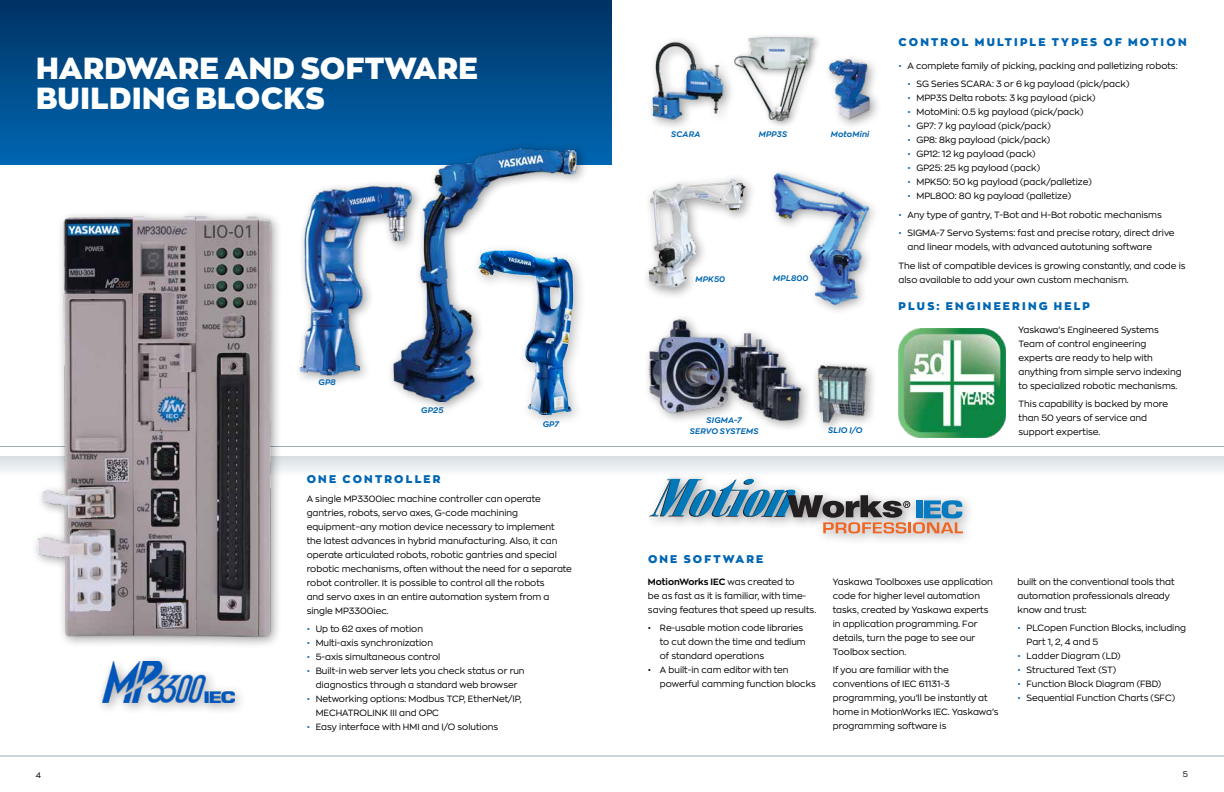
<style>
.page{position:relative;width:1224px;height:792px;background:#fff}
.page>*{position:absolute;margin:0;border:0;box-sizing:border-box;transform-origin:0 0}
.t1{font:900 30px/30px "Zona Pro";letter-spacing:.01em;color:#fff}
.t2{font:900 11px "Zona Pro";letter-spacing:.2em;color:#0066b3}
.t3{font:9px/14px "Zona Pro";color:#000}
.t4{font:italic 700 8px/11px "Zona Pro";letter-spacing:.025em;color:#0066b3;text-align:center}
.t5{font:8px "Zona Pro";color:#000}
.s1{color:#0066b3}
.s2{font-weight:700}
</style>
<div class="page">
<div style="left:0;top:0;width:612px;height:165px;background:linear-gradient(to bottom,#003263,#0067b3)"></div>
<div style="left:0;top:456px;width:1224px;height:57px;background:linear-gradient(to bottom,#e8ecef,#fff)"></div>
<hr style="left:0;top:446px;width:1224px;height:1px;background:#9eacb5">
<div style="left:96px;top:654px;width:151px;height:62px;background:#000;opacity:.4"></div>
<img style="left:102px;top:661px;width:133px;height:42px">
<div style="left:644px;top:472px;width:331px;height:74px;background:#000;opacity:.4"></div>
<svg style="left:649px;top:478px;width:313px;height:55px"></svg>
<img style="left:899px;top:329px;width:106px;height:108px">
<div style="left:294px;top:179px;width:130px;height:208px;background:#000;opacity:.4"></div>
<img style="left:295px;top:182px;width:91px;height:195px">
<div style="left:730px;top:33px;width:92px;height:96px;background:#000;opacity:.4"></div>
<img style="left:736px;top:37px;width:78px;height:84px">
<img style="left:648px;top:317px;width:158px;height:110px">
<div style="left:811px;top:359px;width:68px;height:75px;background:#000;opacity:.4"></div>
<img style="left:815px;top:364px;width:55px;height:63px">
<div style="left:31px;top:209px;width:252px;height:440px;background:#000;opacity:.4"></div>
<img style="left:37px;top:214px;width:234px;height:425px">
<div style="left:386px;top:141px;width:203px;height:273px;background:#000;opacity:.4"></div>
<img style="left:393px;top:148px;width:184px;height:254px">
<div style="left:642px;top:172px;width:116px;height:128px;background:#000;opacity:.4"></div>
<img style="left:650px;top:179px;width:82px;height:88px">
<img style="left:772px;top:172px;width:98px;height:134px">
<div style="left:472px;top:243px;width:114px;height:185px;background:#636466;opacity:.4"></div>
<img style="left:480px;top:251px;width:14px;height:13px">
<div style="left:646px;top:35px;width:90px;height:96px;background:#000;opacity:.4"></div>
<img style="left:649px;top:41px;width:77px;height:82px">
<div style="left:823px;top:53px;width:59px;height:78px;background:#000;opacity:.4"></div>
<img style="left:821px;top:55px;width:57px;height:67px">
<hr style="left:0;top:756px;width:1224px;height:1px;background:#9eacb5">
<h1 class="t1" style="left:36px;top:53px;width:443px">HARDWARE AND SOFTWARE<br>BUILDING BLOCKS</h1>
<p class="t4" style="left:319px;top:376px;width:19px">GP8</p>
<p class="t4" style="left:421px;top:404px;width:24px">GP25</p>
<p class="t4" style="left:543px;top:419px;width:18px">GP7</p>
<p class="t2" style="left:307px;top:472px;width:135px">ONE CONTROLLER</p>
<p class="t3" style="left:307px;top:491px;width:267px">A single MP3300iec machine controller can operate gantries, robots, servo axes, G-code machining equipment–any motion device necessary to implement<br>the latest advances in hybrid manufacturing. Also, it can operate articulated robots, robotic gantries and special robotic mechanisms, often without the need for a separate robot controller. It is possible to control all the robots<br>and servo axes in an entire automation system from a single MP3300iec.</p>
<p class="t3" style="left:307px;top:622px;width:118px"><span class="s1">•</span> Up to 62 axes of motion</p>
<p class="t3" style="left:307px;top:636px;width:128px"><span class="s1">•</span> Multi-axis synchronization</p>
<p class="t3" style="left:307px;top:650px;width:135px"><span class="s1">•</span> 5-axis simultaneous control</p>
<p class="t3" style="left:307px;top:664px;width:219px;text-align:center"><span class="s1">•</span> Built-in web server lets you check status or run diagnostics through a standard web browser</p>
<p class="t3" style="left:316px;top:692px;width:207px;text-indent:-9px"><span class="s1">•</span> Networking options: Modbus TCP, EtherNet/IP,<br>MECHATROLINK III and OPC</p>
<p class="t3" style="left:307px;top:720px;width:193px"><span class="s1">•</span> Easy interface with HMI and I/O solutions</p>
<p class="t4" style="left:671px;top:128px;width:31px">SCARA</p>
<p class="t4" style="left:831px;top:128px;width:40px">MotoMini</p>
<p class="t4" style="left:759px;top:128px;width:30px">MPP3S</p>
<p class="t4" style="left:696px;top:273px;width:31px">MPK50</p>
<p class="t4" style="left:773px;top:272px;width:37px">MPL800</p>
<p class="t4" style="left:690px;top:415px;width:70px">SIGMA-7<br>SERVO SYSTEMS</p>
<p class="t4" style="left:828px;top:425px;width:36px">SLIO I/O</p>
<p class="t2" style="left:899px;top:34px;width:290px">CONTROL MULTIPLE TYPES OF MOTION</p>
<p class="t3" style="left:899px;top:58px;width:281px"><span class="s1">•</span> A complete family of picking, packing and palletizing robots:</p>
<p class="t3" style="left:908px;top:77px;width:223px"><span class="s1">•</span> SG Series SCARA: 3 or 6 kg payload (pick/pack)</p>
<p class="t3" style="left:908px;top:91px;width:190px"><span class="s1">•</span> MPP3S Delta robots: 3 kg payload (pick)</p>
<p class="t3" style="left:908px;top:105px;width:177px"><span class="s1">•</span> MotoMini: 0.5 kg payload (pick/pack)</p>
<p class="t3" style="left:908px;top:119px;width:145px"><span class="s1">•</span> GP7: 7 kg payload (pick/pack)</p>
<p class="t3" style="left:908px;top:133px;width:144px"><span class="s1">•</span> GP8: 8kg payload (pick/pack)</p>
<p class="t3" style="left:908px;top:147px;width:130px"><span class="s1">•</span> GP12: 12 kg payload (pack)</p>
<p class="t3" style="left:908px;top:161px;width:134px"><span class="s1">•</span> GP25: 25 kg payload (pack)</p>
<p class="t3" style="left:908px;top:175px;width:186px"><span class="s1">•</span> MPK50: 50 kg payload (pack/palletize)</p>
<p class="t3" style="left:908px;top:189px;width:165px"><span class="s1">•</span> MPL800: 80 kg payload (palletize)</p>
<p class="t3" style="left:899px;top:207px;width:265px"><span class="s1">•</span> Any type of gantry, T-Bot and H-Bot robotic mechanisms</p>
<p class="t3" style="left:908px;top:226px;width:269px;text-indent:-9px"><span class="s1">•</span> SIGMA-7 Servo Systems: fast and precise rotary, direct drive and linear models, with advanced autotuning software</p>
<p class="t3" style="left:899px;top:258px;width:289px">The list of compatible devices is growing constantly, and code is also available to add your own custom mechanism.</p>
<p class="t2" style="left:899px;top:298px;width:193px">PLUS: ENGINEERING HELP</p>
<p class="t3" style="left:1019px;top:322px;width:165px">Yaskawa’s Engineered Systems<br>Team of control engineering experts are ready to help with anything from simple servo indexing to specialized robotic mechanisms.</p>
<p class="t3" style="left:1019px;top:397px;width:151px">This capability is backed by more than 50 years of service and support expertise.</p>
<p class="t2" style="left:648px;top:551px;width:117px">ONE SOFTWARE</p>
<p class="t3" style="left:648px;top:574px;width:170px"><span class="s2">MotionWorks IEC</span> was created to<br>be as fast as it is familiar, with time&shy;saving features that speed up results.</p>
<p class="t3" style="left:660px;top:621px;width:147px;text-indent:-12px">• Re-usable motion code libraries to cut down the time and tedium of standard operations</p>
<p class="t3" style="left:660px;top:663px;width:157px;text-indent:-12px">• A built-in cam editor with ten powerful camming function blocks</p>
<p class="t3" style="left:833px;top:574px;width:162px">Yaskawa Toolboxes use application code for higher level automation tasks, created by Yaskawa experts in application programming. For details, turn the page to see our<br>Toolbox section.</p>
<p class="t3" style="left:833px;top:663px;width:167px">If you are familiar with the conventions of IEC 61131-3 programming, you’ll be instantly at home in MotionWorks IEC. Yaskawa’s programming software is</p>
<p class="t3" style="left:1018px;top:574px;width:158px">built on the conventional tools that automation professionals already know and trust:</p>
<p class="t3" style="left:1027px;top:621px;width:161px;text-indent:-9px"><span class="s1">•</span> PLCopen Function Blocks, including<br>Part 1, 2, 4 and 5</p>
<p class="t3" style="left:1018px;top:649px;width:104px"><span class="s1">•</span> Ladder Diagram (LD)</p>
<p class="t3" style="left:1018px;top:663px;width:100px"><span class="s1">•</span> Structured Text (ST)</p>
<p class="t3" style="left:1018px;top:677px;width:145px"><span class="s1">•</span> Function Block Diagram (FBD)</p>
<p class="t3" style="left:1018px;top:691px;width:159px"><span class="s1">•</span> Sequential Function Charts (SFC)</p>
<p class="t5" style="left:36px;top:769px;width:7px">4</p>
<p class="t5" style="left:1183px;top:769px;width:7px">5</p>
</div>
